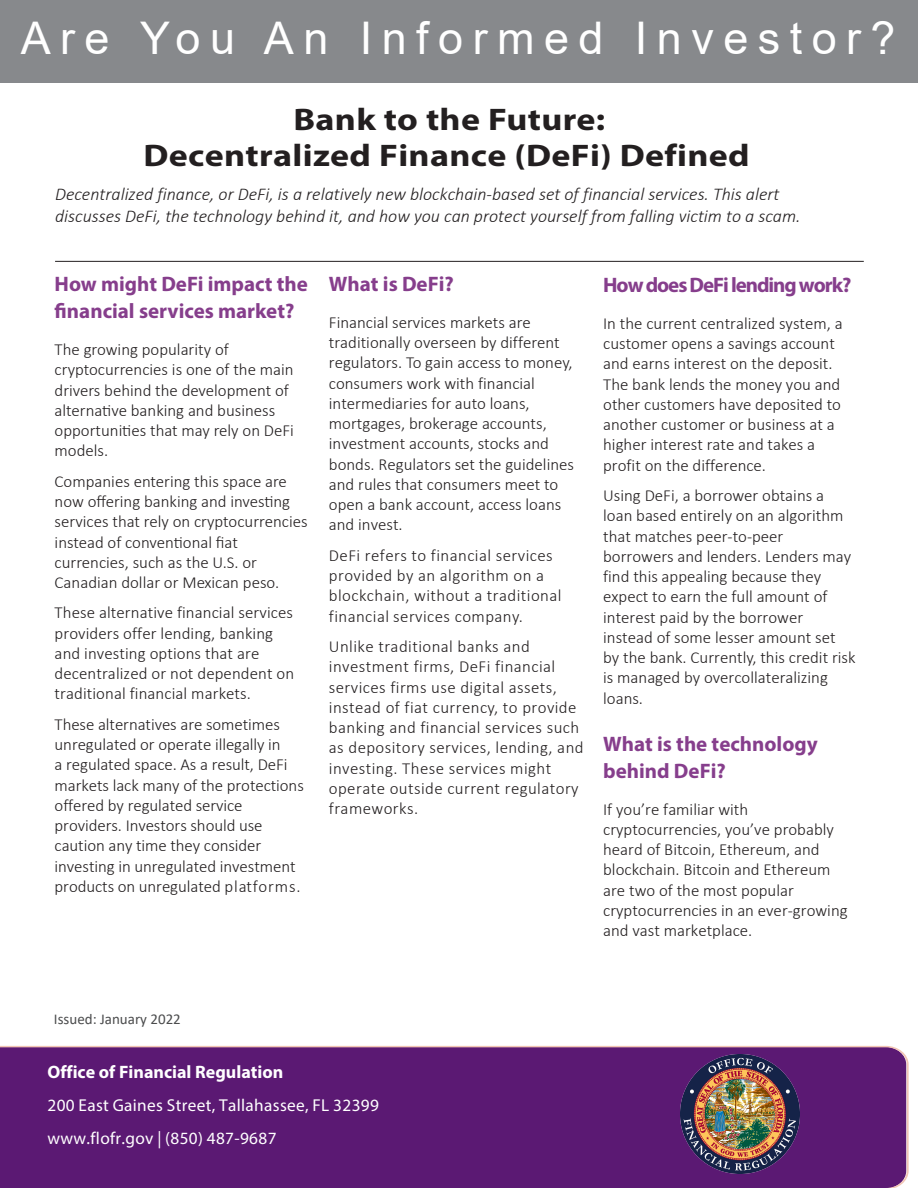
<style>
.page{position:relative;width:918px;height:1188px;background:#fff}
.page>*{position:absolute;margin:0;border:0;box-sizing:border-box;transform-origin:0 0}
.t1{font:45px "Arial";letter-spacing:.21em;color:#fff}
.t2{font:700 31.35px/36px "Myriad Pro";letter-spacing:.01em;color:#231f20;text-align:center;scale:1.15 1}
.Investor_Alert_Parag{font:700 21px/27.2px "Myriad Pro";color:#863e8c}
.Investor_Alert_Parag-2{font:700 21px "Myriad Pro";letter-spacing:-.05em;color:#863e8c}
.t3{font:italic 300 18px/21.6px "Calibri";color:#231f20}
.t4{font:700 18px "Myriad Pro";color:#fff}
.t5{font:17.25px/32.4px "Myriad Pro";letter-spacing:.02em;color:#fff}
.Investor_Alert_Parag-3{font:300 16.8px/20.2px "Calibri";color:#231f20}
.Investor_Alert_Parag-4{font:300 16.8px/20.2px "Calibri";letter-spacing:.025em;color:#231f20}
.Investor_Alert_Parag-5{font:15px "Calibri";color:#4b4c4d}
</style>
<div class="page">
<div style="left:0;top:0;width:918px;height:82px;background:#87898c"></div>
<div style="left:0;top:1045px;width:909px;height:143px;background:#5b1973"></div>
<hr style="left:55px;top:261px;width:809px;height:1px;background:#231f20">
<img style="left:680px;top:1054px;width:120px;height:120px">
<p class="t1" style="left:21px;top:8px;width:876px">Are You An Informed Investor?</p>
<p class="t2" style="left:143px;top:100px;width:529px">Bank to the Future:<br>Decentralized Finance (DeFi) Defined</p>
<p class="t3" style="left:55px;top:183px;width:747px">Decentralized finance, or DeFi, is a relatively new blockchain-based set of financial services. This alert discusses DeFi, the technology behind it, and how you can protect yourself from falling victim to a scam.</p>
<p class="Investor_Alert_Parag" style="left:55px;top:270px;width:255px">How might DeFi impact the financial services market?</p>
<p class="Investor_Alert_Parag-3" style="left:55px;top:339px;width:241px">The growing popularity of cryptocurrencies is one of the main drivers behind the development of alternative banking and business opportunities that may rely on DeFi models.</p>
<p class="Investor_Alert_Parag-3" style="left:55px;top:471px;width:254px">Companies entering this space are now offering banking and investing services that rely on cryptocurrencies instead of conventional fiat currencies, such as the U.S. or Canadian dollar or Mexican peso.</p>
<p class="Investor_Alert_Parag-3" style="left:55px;top:603px;width:241px">These alternative financial services providers offer lending, banking and investing options that are decentralized or not dependent on traditional financial markets.</p>
<p class="Investor_Alert_Parag-3" style="left:55px;top:714px;width:251px">These alternatives are sometimes unregulated or operate illegally in<br>a regulated space. As a result, DeFi markets lack many of the protections offered by regulated service providers. Investors should use caution any time they consider investing in unregulated investment products on unregulated platforms.</p>
<p class="Investor_Alert_Parag" style="left:329px;top:270px;width:126px">What is DeFi?</p>
<p class="Investor_Alert_Parag-3" style="left:329px;top:312px;width:247px">Financial services markets are traditionally overseen by different regulators. To gain access to money, consumers work with financial intermediaries for auto loans, mortgages, brokerage accounts, investment accounts, stocks and bonds. Regulators set the guidelines and rules that consumers meet to open a bank account, access loans and invest.</p>
<p class="Investor_Alert_Parag-4" style="left:329px;top:545px;width:234px">DeFi refers to financial services provided by an algorithm on a blockchain, without a traditional financial services company.</p>
<p class="Investor_Alert_Parag-4" style="left:329px;top:636px;width:256px">Unlike traditional banks and investment firms, DeFi financial services firms use digital assets, instead of fiat currency, to provide banking and financial services such as depository services, lending, and investing. These services might operate outside current regulatory frameworks.</p>
<p class="Investor_Alert_Parag-2" style="left:603px;top:271px;width:250px">How does DeFi lending work?</p>
<p class="Investor_Alert_Parag-3" style="left:603px;top:313px;width:241px">In the current centralized system, a customer opens a savings account and earns interest on the deposit.<br>The bank lends the money you and other customers have deposited to another customer or business at a higher interest rate and takes a profit on the difference.</p>
<p class="Investor_Alert_Parag-3" style="left:603px;top:485px;width:254px">Using DeFi, a borrower obtains a loan based entirely on an algorithm that matches peer-to-peer borrowers and lenders. Lenders may find this appealing because they expect to earn the full amount of interest paid by the borrower instead of some lesser amount set by the bank. Currently, this credit risk is managed by overcollateralizing loans.</p>
<p class="Investor_Alert_Parag" style="left:603px;top:730px;width:216px">What is the technology behind DeFi?</p>
<p class="Investor_Alert_Parag-3" style="left:603px;top:799px;width:246px">If you’re familiar with cryptocurrencies, you’ve probably heard of Bitcoin, Ethereum, and blockchain. Bitcoin and Ethereum are two of the most popular cryptocurrencies in an ever-growing and vast marketplace.</p>
<p class="Investor_Alert_Parag-5" style="left:54px;top:1008px;width:128px">Issued: January 2022</p>
<p class="t4" style="left:48px;top:1060px;width:237px">Office of Financial Regulation</p>
<p class="t5" style="left:48px;top:1089px;width:333px">200 East Gaines Street, Tallahassee, FL 32399 www.flofr.gov | (850) 487-9687</p>
</div>
